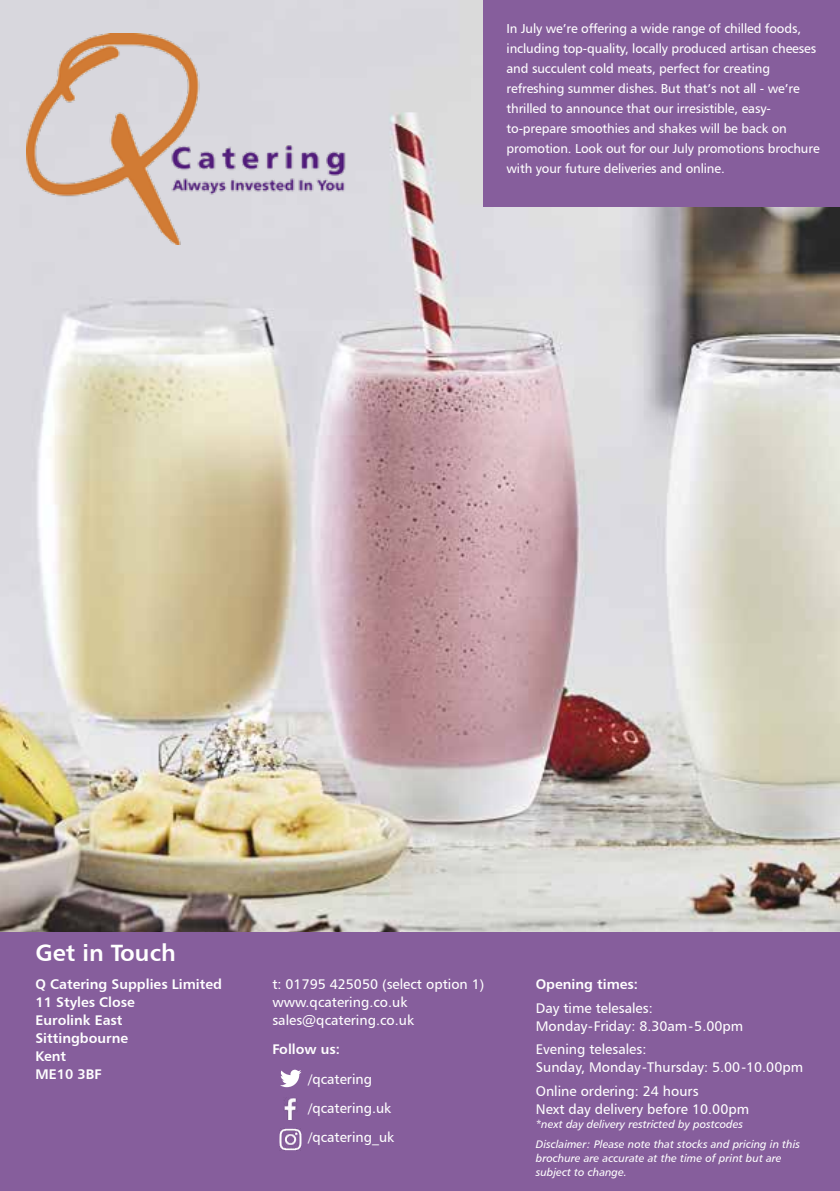
<style>
.page{position:relative;width:840px;height:1191px;background:#fff}
.page>*{position:absolute;margin:0;border:0;box-sizing:border-box;transform-origin:0 0}
.t1{font:23.6px "Humanist 777 BT Bold B";color:#fff}
.t2{font:14px/18px "Humanist 777 BT Roman B";color:#fff}
.t3{font:14px/18px "Humanist 777 BT Bold B";color:#fff}
.t4{font:13px/20px "Humanist 777 BT Roman B";letter-spacing:-.01em;color:#fff}
.t5{font:11px/19.6px "Humanist 777 BT Italic B";color:#fff}
</style>
<div class="page">
<div style="left:0;top:931px;width:839px;height:260px;background:#865e9c"></div>
<img style="left:0;top:0;width:839px;height:931px">
<div style="left:483px;top:0;width:356px;height:207px;background:#865e9c"></div>
<img style="left:26px;top:33px;width:344px;height:211px">
<svg style="left:280px;top:1069px;width:21px;height:18px"></svg>
<img style="left:284px;top:1098px;width:13px;height:21px">
<img style="left:279px;top:1128px;width:22px;height:22px">
<p class="t4" style="left:506px;top:18px;width:314px">In July we’re offering a wide range of chilled foods, including top-quality, locally produced artisan cheeses and succulent cold meats, perfect for creating refreshing summer dishes. But that’s not all - we’re thrilled to announce that our irresistible, easy&shy;to-prepare smoothies and shakes will be back on promotion. Look out for our July promotions brochure with your future deliveries and online.</p>
<h1 class="t1" style="left:35px;top:937px;width:142px">Get in Touch</h1>
<p class="t3" style="left:35px;top:974px;width:188px">Q Catering Supplies Limited<br>11 Styles Close<br>Eurolink East<br>Sittingbourne<br>Kent<br>ME10 3BF</p>
<p class="t2" style="left:272px;top:974px;width:213px">t: 01795 425050 (select option 1) www.qcatering.co.uk sales@qcatering.co.uk</p>
<p class="t3" style="left:272px;top:1040px;width:69px">Follow us:</p>
<p class="t2" style="left:308px;top:1063px;width:87px;line-height:29.4px">/qcatering /qcatering.uk /qcatering_uk</p>
<p class="t3" style="left:535px;top:974px;width:104px">Opening times:</p>
<p class="t2" style="left:535px;top:998px;width:209px">Day time telesales:<br>Monday-Friday: 8.30am-5.00pm</p>
<p class="t2" style="left:535px;top:1040px;width:269px">Evening telesales:<br>Sunday, Monday-Thursday: 5.00-10.00pm</p>
<p class="t2" style="left:535px;top:1082px;width:215px">Online ordering: 24 hours<br>Next day delivery before 10.00pm</p>
<p class="t5" style="left:535px;top:1114px;width:266px">*next day delivery restricted by postcodes<br>Disclaimer: Please note that stocks and pricing in this</p>
<p class="t5" style="left:535px;top:1150px;width:247px;line-height:14px">brochure are accurate at the time of print but are subject to change.</p>
</div>
